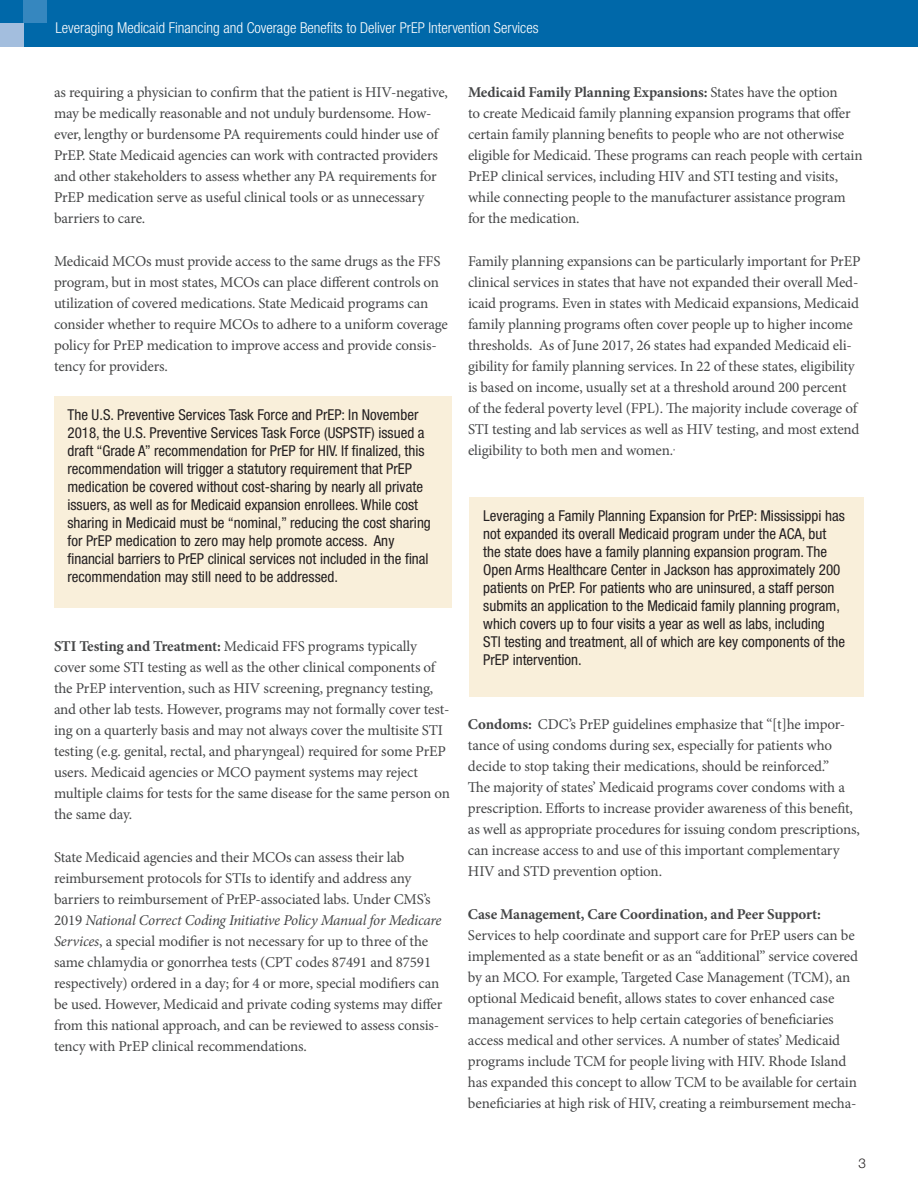
<style>
.page{position:relative;width:918px;height:1188px;background:#fff}
.page>*{position:absolute;margin:0;border:0;box-sizing:border-box;transform-origin:0 0}
.t1{font:15px/21px "Minion Pro";letter-spacing:-.01em;color:#454647}
.t2{font:condensed 15px/18px "Helvetica Neue LT Std";color:#231f20}
.t3{font:300 condensed 15px "Helvetica Neue LT Std";color:#fff}
.t4{font:700 15px "Minion Pro";letter-spacing:-.015em;color:#454647}
.t5{font:300 13.5px "Helvetica Neue LT Std";color:#231f20}
.s1{font-weight:700}
.s2{font-style:italic}
</style>
<div class="page">
<div style="left:0;top:0;width:918px;height:47px;background:#0068a9"></div>
<div style="left:0;top:23px;width:24px;height:24px;background:#a3bede"></div>
<div style="left:24px;top:0;width:23px;height:23px;background:#3687bf"></div>
<div style="left:54px;top:396px;width:397px;height:212px;background:#f9efda"></div>
<div style="left:470px;top:497px;width:394px;height:200px;background:#f9efda"></div>
<p class="t3" style="left:56px;top:19px;width:485px">Leveraging Medicaid Financing and Coverage Benefits to Deliver PrEP Intervention Services</p>
<p class="t1" style="left:54px;top:82px;width:395px">as requiring a physician to confirm that the patient is HIV-negative, may be medically reasonable and not unduly burdensome. How&shy;ever, lengthy or burdensome PA requirements could hinder use of PrEP. State Medicaid agencies can work with contracted providers and other stakeholders to assess whether any PA requirements for PrEP medication serve as useful clinical tools or as unnecessary barriers to care.</p>
<p class="t1" style="left:54px;top:251px;width:395px">Medicaid MCOs must provide access to the same drugs as the FFS program, but in most states, MCOs can place different controls on utilization of covered medications. State Medicaid programs can consider whether to require MCOs to adhere to a uniform coverage policy for PrEP medication to improve access and provide consis&shy;tency for providers.</p>
<p class="t2" style="left:68px;top:406px;width:365px">The U.S. Preventive Services Task Force and PrEP: In November 2018, the U.S. Preventive Services Task Force (USPSTF) issued a draft “Grade A” recommendation for PrEP for HIV. If finalized, this recommendation will trigger a statutory requirement that PrEP medication be covered without cost-sharing by nearly all private issuers, as well as for Medicaid expansion enrollees. While cost sharing in Medicaid must be “nominal,” reducing the cost sharing for PrEP medication to zero may help promote access. Any financial barriers to PrEP clinical services not included in the final recommendation may still need to be addressed.</p>
<p class="t1" style="left:54px;top:636px;width:397px"><span class="s1">STI Testing and Treatment:</span> Medicaid FFS programs typically cover some STI testing as well as the other clinical components of the PrEP intervention, such as HIV screening, pregnancy testing, and other lab tests. However, programs may not formally cover test&shy;ing on a quarterly basis and may not always cover the multisite STI testing (e.g. genital, rectal, and pharyngeal) required for some PrEP users. Medicaid agencies or MCO payment systems may reject multiple claims for tests for the same disease for the same person on the same day.</p>
<p class="t1" style="left:54px;top:846px;width:390px">State Medicaid agencies and their MCOs can assess their lab reimbursement protocols for STIs to identify and address any barriers to reimbursement of PrEP-associated labs. Under CMS’s 2019 <span class="s2">National Correct Coding Initiative Policy Manual for Medicare Services</span>, a special modifier is not necessary for up to three of the same chlamydia or gonorrhea tests (CPT codes 87491 and 87591 respectively) ordered in a day; for 4 or more, special modifiers can be used. However, Medicaid and private coding systems may differ from this national approach, and can be reviewed to assess consis&shy;tency with PrEP clinical recommendations.</p>
<p class="t1" style="left:468px;top:82px;width:396px"><span class="s1">Medicaid Family Planning Expansions:</span> States have the option<br>to create Medicaid family planning expansion programs that offer certain family planning benefits to people who are not otherwise eligible for Medicaid. These programs can reach people with certain PrEP clinical services, including HIV and STI testing and visits, while connecting people to the manufacturer assistance program for the medication.</p>
<p class="t1" style="left:468px;top:251px;width:394px">Family planning expansions can be particularly important for PrEP clinical services in states that have not expanded their overall Med&shy;icaid programs. Even in states with Medicaid expansions, Medicaid family planning programs often cover people up to higher income thresholds. As of June 2017, 26 states had expanded Medicaid eli&shy;gibility for family planning services. In 22 of these states, eligibility is based on income, usually set at a threshold around 200 percent of the federal poverty level (FPL). The majority include coverage of STI testing and lab services as well as HIV testing, and most extend eligibility to both men and women.<sup>,</sup></p>
<p class="t2" style="left:483px;top:507px;width:363px">Leveraging a Family Planning Expansion for PrEP: Mississippi has not expanded its overall Medicaid program under the ACA, but the state does have a family planning expansion program. The Open Arms Healthcare Center in Jackson has approximately 200 patients on PrEP. For patients who are uninsured, a staff person submits an application to the Medicaid family planning program, which covers up to four visits a year as well as labs, including STI testing and treatment, all of which are key components of the PrEP intervention.</p>
<p class="t1" style="left:468px;top:714px;width:393px"><span class="s1">Condoms:</span> CDC’s PrEP guidelines emphasize that “[t]he impor&shy;tance of using condoms during sex, especially for patients who decide to stop taking their medications, should be reinforced.”<br>The majority of states’ Medicaid programs cover condoms with a prescription. Efforts to increase provider awareness of this benefit, as well as appropriate procedures for issuing condom prescriptions, can increase access to and use of this important complementary HIV and STD prevention option.</p>
<p class="t4" style="left:468px;top:903px;width:355px">Case Management, Care Coordination, and Peer Support:</p>
<p class="t1" style="left:468px;top:924px;width:392px">Services to help coordinate and support care for PrEP users can be implemented as a state benefit or as an “additional” service covered by an MCO. For example, Targeted Case Management (TCM), an optional Medicaid benefit, allows states to cover enhanced case management services to help certain categories of beneficiaries access medical and other services. A number of states’ Medicaid programs include TCM for people living with HIV. Rhode Island has expanded this concept to allow TCM to be available for certain beneficiaries at high risk of HIV, creating a reimbursement mecha-</p>
<p class="t5" style="left:858px;top:1155px;width:9px">3</p>
</div>
